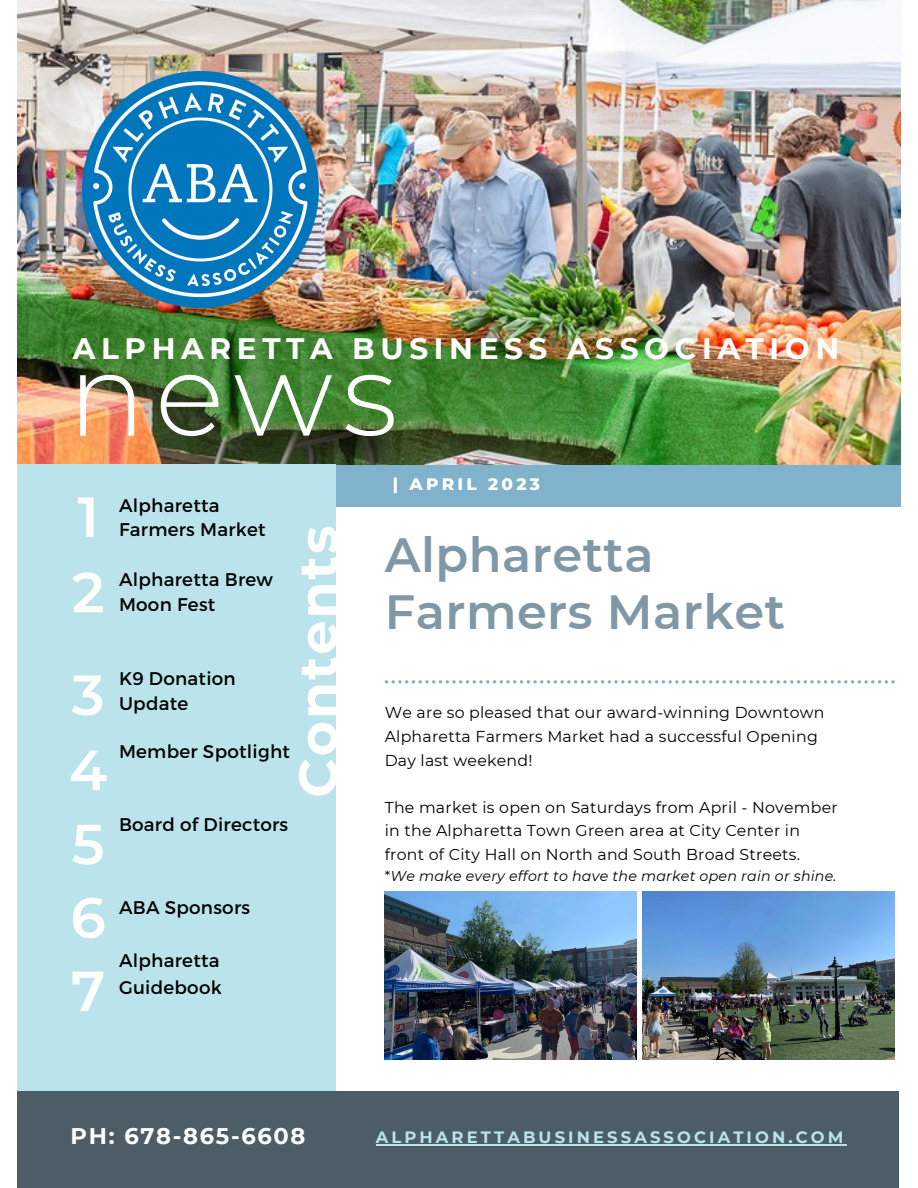
<style>
.page{position:relative;width:918px;height:1188px;background:#fff}
.page>*{position:absolute;margin:0;border:0;box-sizing:border-box;transform-origin:0 0}
.t1{font:300 115.65px "Montserrat";color:#fff}
.t2{font:600 56.4px/73.5px "Montserrat";color:#fff}
.t3{font:700 54px "Montserrat";letter-spacing:.035em;color:#fff}
.t4{font:600 48px/57.2px "Montserrat";letter-spacing:.01em;color:#8098a6}
.t5{font:700 29.55px "Montserrat";letter-spacing:.19em;color:#fff}
.t6{font:700 22.5px "Montserrat";letter-spacing:.075em;color:#fff}
.t7{font:18.3px/24.8px "Montserrat";letter-spacing:.015em;color:#000}
.t8{font:800 16.95px "Montserrat";letter-spacing:.19em;color:#fff}
.t9{font:700 16.35px "Montserrat";letter-spacing:.19em;color:#bae3eb}
.t10{font:15.75px/23.7px "Montserrat";letter-spacing:.015em;color:#000}
.t11{font:italic 14.25px "Montserrat";letter-spacing:.015em;color:#000}
.s1{font-style:normal}
</style>
<div class="page">
<div style="left:335px;top:464px;width:566px;height:42px;background:#80b3cb"></div>
<img style="left:17px;top:0;width:883px;height:465px">
<div style="left:17px;top:464px;width:319px;height:627px;background:#bae3eb"></div>
<div style="left:17px;top:1092px;width:882px;height:96px;background:#4d5d66"></div>
<svg style="left:385px;top:680px;width:510px;height:4px"></svg>
<img style="left:83px;top:71px;width:236px;height:237px">
<img style="left:385px;top:892px;width:252px;height:167px">
<img style="left:643px;top:892px;width:252px;height:167px">
<hr style="left:376px;top:1144px;width:471px;height:1px;background:#bae3eb">
<h3 class="t5" style="left:73px;top:330px;width:768px">ALPHARETTA BUSINESS ASSOCIATION</h3>
<h1 class="t1" style="left:68px;top:324px;width:331px">news</h1>
<h2 class="t2" style="left:72px;top:479px;width:34px;line-height:75.3px">1<br>2</h2>
<h2 class="t2" style="left:69px;top:657px;width:40px;line-height:75.2px">3<br>4</h2>
<h2 class="t2" style="left:70px;top:807px;width:37px;text-align:justify">5<br>6<br>7</h2>
<p class="t7" style="left:119px;top:492px;width:148px">Alpharetta<br>Farmers Market</p>
<p class="t7" style="left:119px;top:566px;width:155px">Alpharetta Brew<br>Moon Fest</p>
<p class="t7" style="left:119px;top:665px;width:118px">K9 Donation<br>Update</p>
<p class="t7" style="left:119px;top:738px;width:173px">Member Spotlight</p>
<h3 class="t3" style="left:285px;top:798px;width:274px;rotate:-90deg">Contents</h3>
<p class="t7" style="left:119px;top:811px;width:171px">Board of Directors</p>
<p class="t7" style="left:119px;top:894px;width:133px">ABA Sponsors</p>
<p class="t7" style="left:119px;top:946px;width:104px;line-height:27px">Alpharetta<br>Guidebook</p>
<p class="t8" style="left:393px;top:473px;width:149px">| APRIL 2023</p>
<h3 class="t4" style="left:385px;top:526px;width:402px">Alpharetta<br>Farmers Market</h3>
<p class="t10" style="left:385px;top:701px;width:441px">We are so pleased that our award-winning Downtown<br>Alpharetta Farmers Market had a successful Opening<br>Day last weekend!</p>
<p class="t10" style="left:385px;top:795px;width:454px">The market is open on Saturdays from April - November in the Alpharetta Town Green area at City Center in front of City Hall on North and South Broad Streets.</p>
<p class="t11" style="left:385px;top:868px;width:453px"><span class="s1">*</span>We make every effort to have the market open rain or shine.</p>
<h3 class="t6" style="left:71px;top:1123px;width:236px">PH: 678-865-6608</h3>
<p class="t9" style="left:376px;top:1127px;width:469px">ALPHARETTABUSINESSASSOCIATION.COM</p>
</div>
